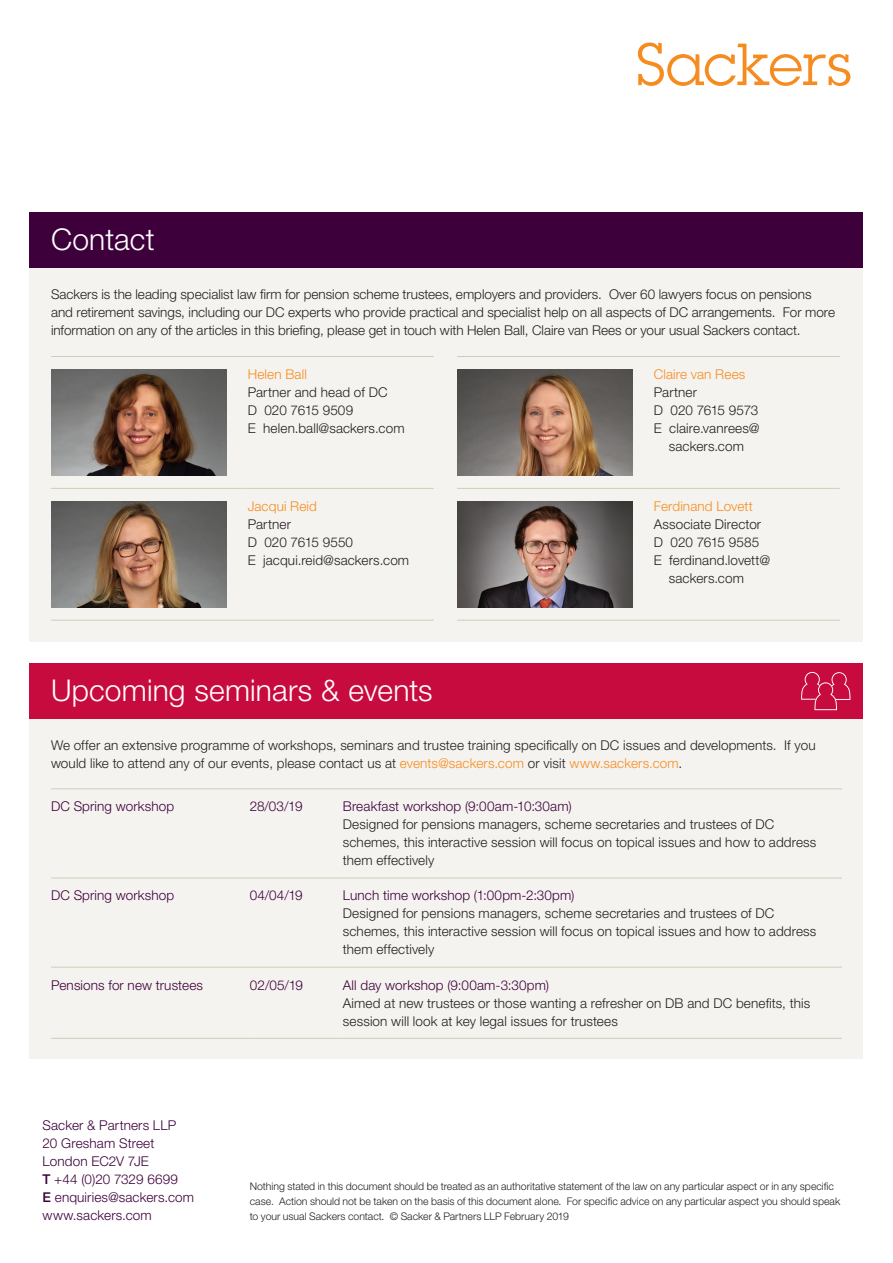
<style>
.page{position:relative;width:893px;height:1263px;background:#fff}
.page>*{position:absolute;margin:0;border:0;box-sizing:border-box;transform-origin:0 0}
.t1{font:300 30px "Helvetica Neue LT Std";letter-spacing:.005em;color:#fff}
.t2{font:300 13.5px/18px "Helvetica Neue LT Std";letter-spacing:.005em;color:#231f20}
.t3{font:300 13.5px/18px "Helvetica Neue LT Std";letter-spacing:.01em;color:#3d003b}
.t4{font:300 13.5px "Helvetica Neue LT Std";letter-spacing:.01em;color:#f68c1f}
.t5{font:300 13.5px "Helvetica Neue LT Std";letter-spacing:-.02em;color:#231f20}
.t6{font:300 10.5px/15px "Helvetica Neue LT Std";color:#231f20}
.s1{color:#f68c1f}
.s2{font-weight:500}
</style>
<div class="page">
<div style="left:30px;top:213px;width:833px;height:429px;background:#f5f3ef"></div>
<div style="left:30px;top:213px;width:833px;height:55px;background:#3d003b"></div>
<hr style="left:51px;top:356px;width:197px;height:1px;background:#d2cbb8">
<hr style="left:248px;top:356px;width:186px;height:1px;background:#d2cbb8">
<hr style="left:51px;top:488px;width:197px;height:1px;background:#d2cbb8">
<hr style="left:51px;top:620px;width:197px;height:1px;background:#d2cbb8">
<hr style="left:248px;top:488px;width:186px;height:1px;background:#d2cbb8">
<hr style="left:248px;top:620px;width:186px;height:1px;background:#d2cbb8">
<img style="left:51px;top:369px;width:175px;height:107px">
<img style="left:51px;top:501px;width:175px;height:106px">
<hr style="left:457px;top:356px;width:197px;height:1px;background:#d2cbb8">
<hr style="left:457px;top:488px;width:197px;height:1px;background:#d2cbb8">
<hr style="left:457px;top:620px;width:197px;height:1px;background:#d2cbb8">
<hr style="left:654px;top:356px;width:186px;height:1px;background:#d2cbb8">
<hr style="left:654px;top:488px;width:186px;height:1px;background:#d2cbb8">
<hr style="left:654px;top:620px;width:186px;height:1px;background:#d2cbb8">
<img style="left:457px;top:369px;width:175px;height:107px">
<img style="left:457px;top:501px;width:175px;height:106px">
<svg style="left:638px;top:43px;width:212px;height:43px"></svg>
<div style="left:30px;top:719px;width:833px;height:340px;background:#f5f3ef"></div>
<div style="left:30px;top:663px;width:833px;height:56px;background:#c80b3e"></div>
<hr style="left:51px;top:788px;width:199px;height:1px;background:#d2cbb8">
<hr style="left:250px;top:788px;width:93px;height:1px;background:#d2cbb8">
<hr style="left:343px;top:788px;width:499px;height:1px;background:#d2cbb8">
<hr style="left:51px;top:878px;width:199px;height:1px;background:#d2cbb8">
<hr style="left:250px;top:878px;width:93px;height:1px;background:#d2cbb8">
<hr style="left:343px;top:878px;width:499px;height:1px;background:#d2cbb8">
<hr style="left:51px;top:967px;width:199px;height:1px;background:#d2cbb8">
<hr style="left:51px;top:1038px;width:199px;height:1px;background:#d2cbb8">
<hr style="left:250px;top:967px;width:93px;height:1px;background:#d2cbb8">
<hr style="left:250px;top:1038px;width:93px;height:1px;background:#d2cbb8">
<hr style="left:343px;top:967px;width:499px;height:1px;background:#d2cbb8">
<hr style="left:343px;top:1038px;width:499px;height:1px;background:#d2cbb8">
<svg style="left:801px;top:672px;width:49px;height:38px"></svg>
<h1 class="t1" style="left:51px;top:221px;width:105px">Contact</h1>
<p class="t2" style="left:51px;top:285px;width:785px">Sackers is the leading specialist law firm for pension scheme trustees, employers and providers. Over 60 lawyers focus on pensions and retirement savings, including our DC experts who provide practical and specialist help on all aspects of DC arrangements. For more information on any of the articles in this briefing, please get in touch with Helen Ball, Claire van Rees or your usual Sackers contact.</p>
<p class="t4" style="left:248px;top:366px;width:61px">Helen Ball</p>
<p class="t2" style="left:248px;top:383px;width:158px">Partner and head of DC<br>D 020 7615 9509<br>E helen.ball@sackers.com</p>
<p class="t4" style="left:654px;top:366px;width:93px">Claire van Rees</p>
<p class="t2" style="left:654px;top:383px;width:45px">Partner</p>
<p class="t5" style="left:654px;top:402px;width:106px">D 020 7615 9573</p>
<p class="t2" style="left:654px;top:419px;width:107px">E claire.vanrees@</p>
<p class="t2" style="left:669px;top:437px;width:77px">sackers.com</p>
<p class="t4" style="left:248px;top:498px;width:71px">Jacqui Reid</p>
<p class="t2" style="left:248px;top:515px;width:163px">Partner<br>D 020 7615 9550<br>E jacqui.reid@sackers.com</p>
<p class="t4" style="left:654px;top:498px;width:100px">Ferdinand Lovett</p>
<p class="t2" style="left:654px;top:515px;width:109px">Associate Director</p>
<p class="t2" style="left:654px;top:533px;width:107px">D 020 7615 9585</p>
<p class="t2" style="left:654px;top:551px;width:118px">E ferdinand.lovett@</p>
<p class="t2" style="left:669px;top:569px;width:77px">sackers.com</p>
<h1 class="t1" style="left:51px;top:672px;width:383px">Upcoming seminars &amp; events</h1>
<p class="t2" style="left:51px;top:735px;width:766px">We offer an extensive programme of workshops, seminars and trustee training specifically on DC issues and developments. If you would like to attend any of our events, please contact us at <span class="s1">events@sackers.com</span> or visit <span class="s1">www.sackers.com</span>.</p>
<p class="t3" style="left:51px;top:797px;width:125px">DC Spring workshop</p>
<p class="t3" style="left:250px;top:797px;width:54px">28/03/19</p>
<p class="t3" style="left:343px;top:797px;width:230px">Breakfast workshop (9:00am-10:30am)</p>
<p class="t2" style="left:343px;top:815px;width:475px">Designed for pensions managers, scheme secretaries and trustees of DC schemes, this interactive session will focus on topical issues and how to address them effectively</p>
<p class="t3" style="left:51px;top:886px;width:125px">DC Spring workshop</p>
<p class="t3" style="left:250px;top:886px;width:54px">04/04/19</p>
<p class="t3" style="left:343px;top:886px;width:233px">Lunch time workshop (1:00pm-2:30pm)</p>
<p class="t2" style="left:343px;top:904px;width:475px">Designed for pensions managers, scheme secretaries and trustees of DC schemes, this interactive session will focus on topical issues and how to address them effectively</p>
<p class="t3" style="left:51px;top:975px;width:154px">Pensions for new trustees</p>
<p class="t3" style="left:250px;top:975px;width:55px">02/05/19</p>
<p class="t3" style="left:343px;top:975px;width:208px">All day workshop (9:00am-3:30pm)</p>
<p class="t2" style="left:343px;top:993px;width:469px">Aimed at new trustees or those wanting a refresher on DB and DC benefits, this session will look at key legal issues for trustees</p>
<p class="t3" style="left:43px;top:1116px;width:153px">Sacker &amp; Partners LLP<br>20 Gresham Street<br>London EC2V 7JE<br><span class="s2">T</span> +44 (0)20 7329 6699<br><span class="s2">E</span> enquiries@sackers.com www.sackers.com</p>
<p class="t6" style="left:250px;top:1179px;width:592px">Nothing stated in this document should be treated as an authoritative statement of the law on any particular aspect or in any specific case. Action should not be taken on the basis of this document alone. For specific advice on any particular aspect you should speak to your usual Sackers contact. © Sacker &amp; Partners LLP February 2019</p>
</div>
